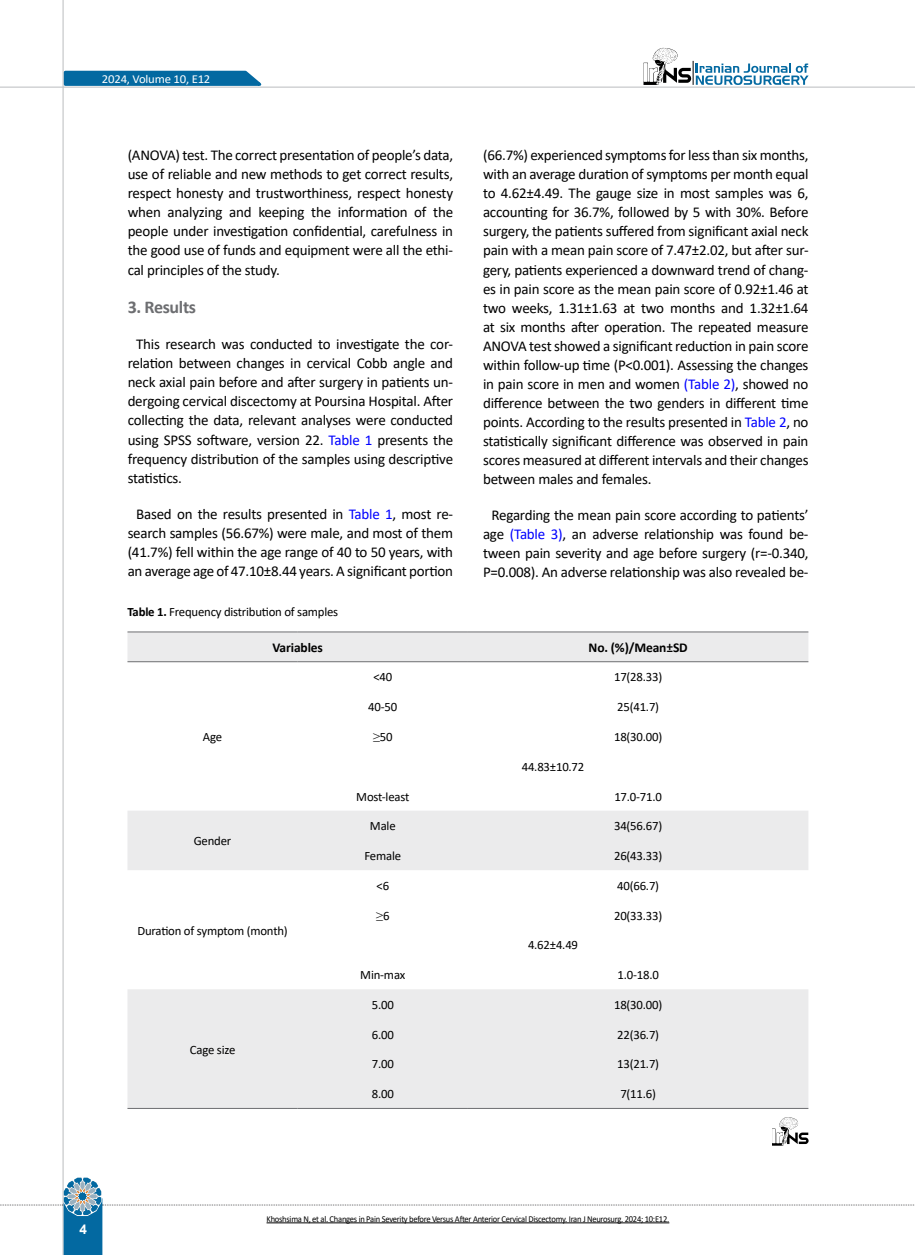
<style>
.page{position:relative;width:915px;height:1255px;background:#fff}
.page>*{position:absolute;margin:0;border:0;box-sizing:border-box;transform-origin:0 0}
.t1{font:700 18px "Calibri";letter-spacing:-.02em;color:#6d6e71}
.t2{font:15px/19px "Calibri";letter-spacing:-.015em;color:#000;text-align:justify}
.t3{font:700 13.5px "Calibri";letter-spacing:-.01em;color:#000}
.t4{font:700 13.5px "Arial";color:#fff}
.t5{font:12.75px "Calibri";letter-spacing:-.015em;color:#000}
.t6{font:12.75px "Times New Roman";color:#000}
.t7{font:12.15px "Calibri";letter-spacing:-.015em;color:#fff;scale:1.05 1}
.t8{font:9px "Calibri";letter-spacing:-.03em;color:#000;scale:.95 1}
.s1{color:#00f}
.s2{font-weight:700}
.s3{font-family:"Times New Roman"}
.s4{font-family:"Calibri"}
</style>
<div class="page">
<hr style="left:62px;top:0;width:2px;height:1254px;background:#c2c4c6">
<hr style="left:0;top:87px;width:914px;height:1px;background:#c2c4c6">
<svg style="left:62px;top:69px;width:206px;height:18px;background:#3888b3"></svg>
<svg style="left:643px;top:48px;width:165px;height:37px"></svg>
<svg style="left:0;top:1177px;width:915px;height:77px"></svg>
<svg style="left:127px;top:632px;width:681px;height:475px"></svg>
<hr style="left:127px;top:1107px;width:170px;height:1px;background:#6d6e71">
<hr style="left:297px;top:1107px;width:171px;height:1px;background:#6d6e71">
<hr style="left:468px;top:1107px;width:340px;height:1px;background:#6d6e71">
<hr style="left:127px;top:631px;width:170px;height:1px;background:#6d6e71">
<hr style="left:297px;top:631px;width:171px;height:1px;background:#6d6e71">
<hr style="left:468px;top:631px;width:340px;height:1px;background:#6d6e71">
<hr style="left:127px;top:661px;width:170px;height:1px;background:#6d6e71">
<hr style="left:297px;top:661px;width:171px;height:1px;background:#6d6e71">
<hr style="left:468px;top:661px;width:340px;height:1px;background:#6d6e71">
<svg style="left:772px;top:1117px;width:36px;height:28px"></svg>
<hr style="left:266px;top:1222px;width:403px;height:1px;background:#000">
<p class="t7" style="left:102px;top:70px;width:105px">2024, Volume 10, E12</p>
<p class="t2" style="left:128px;top:145px;width:327px">(ANOVA) test. The correct presentation of people’s data, use of reliable and new methods to get correct results, respect honesty and trustworthiness, respect honesty when analyzing and keeping the information of the people under investigation confidential, carefulness in the good use of funds and equipment were all the ethi&shy;cal principles of the study.</p>
<p class="t1" style="left:128px;top:294px;width:70px">3. Results</p>
<p class="t2" style="left:128px;top:334px;width:327px;text-indent:9px">This research was conducted to investigate the cor&shy;relation between changes in cervical Cobb angle and neck axial pain before and after surgery in patients un&shy;dergoing cervical discectomy at Poursina Hospital. After collecting the data, relevant analyses were conducted using SPSS software, version 22. <span class="s1">Table 1</span> presents the frequency distribution of the samples using descriptive statistics.</p>
<p class="t2" style="left:128px;top:504px;width:327px;text-align:center">Based on the results presented in <span class="s1">Table 1</span>, most re&shy;search samples (56.67%) were male, and most of them (41.7%) fell within the age range of 40 to 50 years, with an average age of 47.10±8.44 years. A significant portion</p>
<p class="t2" style="left:483px;top:145px;width:327px">(66.7%) experienced symptoms for less than six months, with an average duration of symptoms per month equal to 4.62±4.49. The gauge size in most samples was 6, accounting for 36.7%, followed by 5 with 30%. Before surgery, the patients suffered from significant axial neck pain with a mean pain score of 7.47±2.02, but after sur&shy;gery, patients experienced a downward trend of chang&shy;es in pain score as the mean pain score of 0.92±1.46 at two weeks, 1.31±1.63 at two months and 1.32±1.64 at six months after operation. The repeated measure ANOVA test showed a significant reduction in pain score within follow-up time (P&lt;0.001). Assessing the changes in pain score in men and women <span class="s1">(Table 2)</span>, showed no difference between the two genders in different time points. According to the results presented in <span class="s1">Table 2</span>, no statistically significant difference was observed in pain scores measured at different intervals and their changes between males and females.</p>
<p class="t2" style="left:483px;top:505px;width:327px;text-align:center">Regarding the mean pain score according to patients’ age <span class="s1">(Table 3)</span>, an adverse relationship was found be&shy;tween pain severity and age before surgery (r=-0.340, P=0.008). An adverse relationship was also revealed be-</p>
<p class="t5" style="left:127px;top:602px;width:212px"><span class="s2">Table 1.</span> Frequency distribution of samples</p>
<p class="t3" style="left:272px;top:638px;width:52px">Variables</p>
<p class="t3" style="left:588px;top:638px;width:101px">No. (%)/Mean±SD</p>
<p class="t5" style="left:203px;top:727px;width:21px">Age</p>
<p class="t5" style="left:194px;top:832px;width:39px">Gender</p>
<p class="t5" style="left:137px;top:921px;width:152px">Duration of symptom (month)</p>
<p class="t5" style="left:190px;top:1040px;width:47px">Cage size</p>
<p class="t5" style="left:373px;top:668px;width:20px">&lt;40</p>
<p class="t5" style="left:614px;top:668px;width:50px">17(28.33)</p>
<p class="t5" style="left:368px;top:698px;width:30px">40-50</p>
<p class="t5" style="left:617px;top:698px;width:43px">25(41.7)</p>
<p class="t5" style="left:373px;top:727px;width:21px"><span class="s3">≥</span>50</p>
<p class="t5" style="left:614px;top:727px;width:50px">18(30.00)</p>
<p class="t5" style="left:521px;top:757px;width:64px">44.83±10.72</p>
<p class="t5" style="left:356px;top:787px;width:55px">Most-least</p>
<p class="t5" style="left:614px;top:787px;width:49px">17.0-71.0</p>
<p class="t5" style="left:370px;top:817px;width:27px">Male</p>
<p class="t5" style="left:614px;top:817px;width:50px">34(56.67)</p>
<p class="t5" style="left:364px;top:847px;width:38px">Female</p>
<p class="t5" style="left:614px;top:847px;width:50px">26(43.33)</p>
<p class="t5" style="left:376px;top:876px;width:14px">&lt;6</p>
<p class="t5" style="left:617px;top:876px;width:43px">40(66.7)</p>
<p class="t6" style="left:376px;top:906px;width:15px">≥<span class="s4">6</span></p>
<p class="t5" style="left:614px;top:906px;width:50px">20(33.33)</p>
<p class="t5" style="left:528px;top:936px;width:52px">4.62±4.49</p>
<p class="t5" style="left:360px;top:966px;width:46px">Min-max</p>
<p class="t5" style="left:617px;top:966px;width:43px">1.0-18.0</p>
<p class="t5" style="left:371px;top:995px;width:24px">5.00</p>
<p class="t5" style="left:614px;top:995px;width:50px">18(30.00)</p>
<p class="t5" style="left:371px;top:1025px;width:24px">6.00</p>
<p class="t5" style="left:617px;top:1025px;width:43px">22(36.7)</p>
<p class="t5" style="left:371px;top:1055px;width:24px">7.00</p>
<p class="t5" style="left:617px;top:1055px;width:43px">13(21.7)</p>
<p class="t5" style="left:371px;top:1085px;width:24px">8.00</p>
<p class="t5" style="left:620px;top:1085px;width:37px">7(11.6)</p>
<p class="t4" style="left:79px;top:1219px;width:9px">4</p>
<p class="t8" style="left:266px;top:1212px;width:425px">Khoshsima N, et al. Changes in Pain Severity before Versus After Anterior Cervical Discectomy. Iran J Neurosurg. 2024; 10:E12.</p>
</div>
